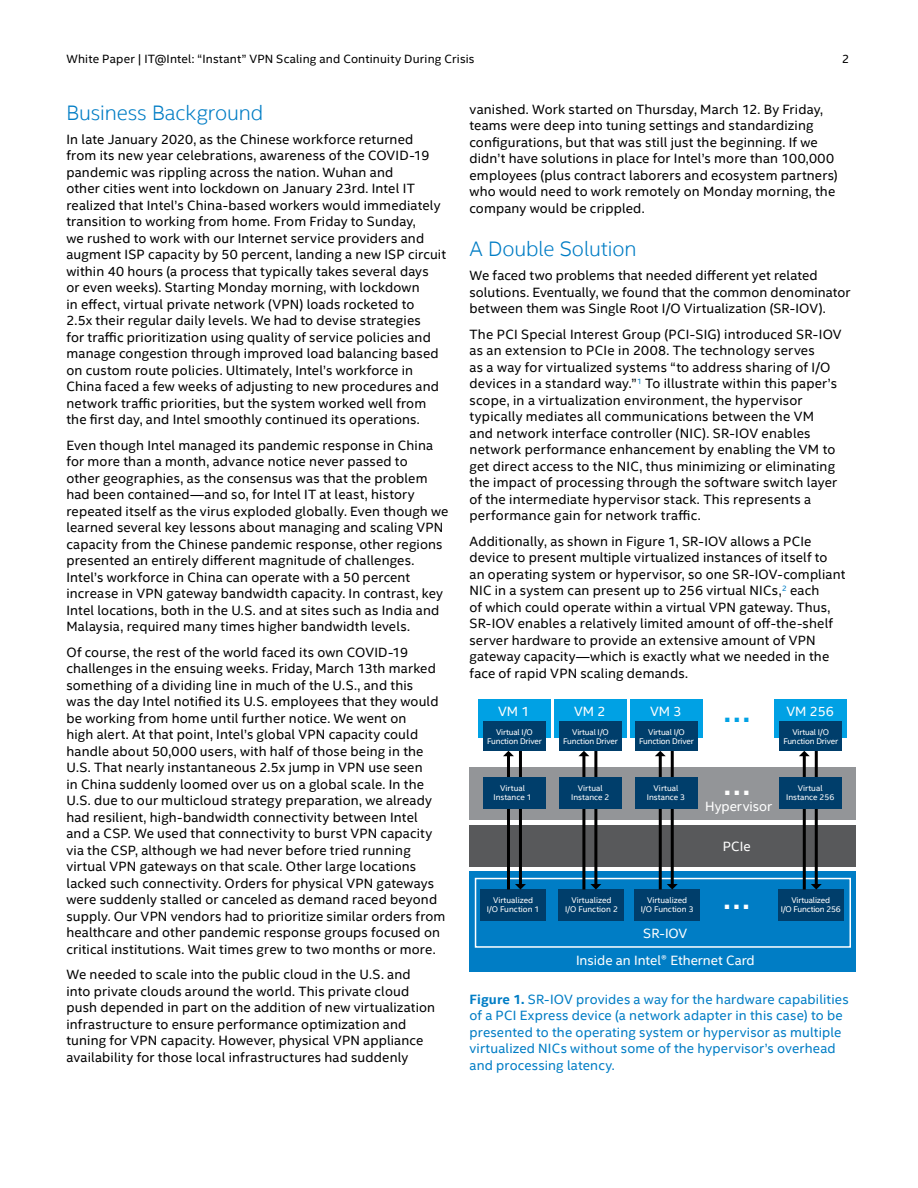
<style>
.page{position:relative;width:918px;height:1188px;background:#fff}
.page>*{position:absolute;margin:0;border:0;box-sizing:border-box;transform-origin:0 0}
.t1{font:39.45px "Intel Clear";color:#fff}
.t2{font:39.45px "Intel Clear";color:#00a1e4}
.t3{font:300 21px "Intel Clear";letter-spacing:-.005em;color:#007dc5}
.t4{font:13.5px/16.5px "Intel Clear";letter-spacing:.01em;color:#000}
.t5{font:13.5px/16.5px "Intel Clear";letter-spacing:.015em;color:#007dc5}
.t6{font:13.5px "Intel Clear";color:#fff}
.t7{font:12px "Intel Clear";letter-spacing:.015em;color:#000}
.t8{font:8.25px/9px "Intel Clear";color:#fff;text-align:center}
.t9{font:8.25px/9px "Intel Clear";letter-spacing:-.02em;color:#fff;text-align:center}
.s1{font-weight:700}
</style>
<div class="page">
<div style="left:470px;top:767px;width:386px;height:52px;background:#939598"></div>
<div style="left:470px;top:826px;width:386px;height:41px;background:#58595b"></div>
<div style="left:470px;top:872px;width:386px;height:100px;background:#007dc5"></div>
<div style="left:475px;top:878px;width:376px;height:70px;border:2px solid #fff"></div>
<div style="left:480px;top:889px;width:66px;height:32px;background:#003e6b"></div>
<div style="left:559px;top:889px;width:65px;height:32px;background:#003e6b"></div>
<div style="left:634px;top:889px;width:66px;height:32px;background:#003e6b"></div>
<div style="left:778px;top:889px;width:65px;height:32px;background:#003e6b"></div>
<hr style="left:507px;top:755px;width:3px;height:135px;background:#000">
<svg style="left:503px;top:751px;width:11px;height:5px"></svg>
<hr style="left:582px;top:755px;width:3px;height:135px;background:#000">
<svg style="left:578px;top:751px;width:11px;height:5px"></svg>
<hr style="left:659px;top:755px;width:3px;height:135px;background:#000">
<svg style="left:655px;top:751px;width:11px;height:5px"></svg>
<hr style="left:803px;top:755px;width:3px;height:135px;background:#000">
<svg style="left:799px;top:751px;width:11px;height:5px"></svg>
<hr style="left:519px;top:751px;width:3px;height:134px;background:#000">
<svg style="left:515px;top:884px;width:11px;height:6px"></svg>
<hr style="left:594px;top:751px;width:3px;height:134px;background:#000">
<svg style="left:590px;top:884px;width:11px;height:6px"></svg>
<hr style="left:671px;top:751px;width:3px;height:134px;background:#000">
<svg style="left:667px;top:884px;width:11px;height:6px"></svg>
<hr style="left:815px;top:751px;width:3px;height:134px;background:#000">
<svg style="left:811px;top:884px;width:11px;height:6px"></svg>
<div style="left:478px;top:700px;width:73px;height:38px;background:#00a1e4"></div>
<div style="left:483px;top:722px;width:62px;height:29px;background:#003e6b"></div>
<div style="left:554px;top:700px;width:73px;height:38px;background:#00a1e4"></div>
<div style="left:559px;top:722px;width:62px;height:29px;background:#003e6b"></div>
<div style="left:630px;top:700px;width:73px;height:38px;background:#00a1e4"></div>
<div style="left:635px;top:722px;width:63px;height:29px;background:#003e6b"></div>
<div style="left:483px;top:777px;width:62px;height:32px;background:#003e6b"></div>
<div style="left:559px;top:777px;width:62px;height:32px;background:#003e6b"></div>
<div style="left:635px;top:777px;width:63px;height:32px;background:#003e6b"></div>
<div style="left:780px;top:777px;width:62px;height:32px;background:#003e6b"></div>
<div style="left:775px;top:700px;width:72px;height:38px;background:#00a1e4"></div>
<div style="left:780px;top:722px;width:62px;height:29px;background:#003e6b"></div>
<p class="t7" style="left:66px;top:52px;width:410px">White Paper | IT@Intel: “Instant” VPN Scaling and Continuity During Crisis</p>
<p class="t7" style="left:842px;top:52px;width:9px">2</p>
<h2 class="t3" style="left:66px;top:100px;width:198px">Business Background</h2>
<p class="t4" style="left:66px;top:131px;width:381px">In late January 2020, as the Chinese workforce returned from its new year celebrations, awareness of the COVID-19 pandemic was rippling across the nation. Wuhan and<br>other cities went into lockdown on January 23rd. Intel IT realized that Intel’s China-based workers would immediately transition to working from home. From Friday to Sunday,<br>we rushed to work with our Internet service providers and augment ISP capacity by 50 percent, landing a new ISP circuit within 40 hours (a process that typically takes several days<br>or even weeks). Starting Monday morning, with lockdown<br>in effect, virtual private network (VPN) loads rocketed to<br>2.5x their regular daily levels. We had to devise strategies<br>for traffic prioritization using quality of service policies and manage congestion through improved load balancing based on custom route policies. Ultimately, Intel’s workforce in China faced a few weeks of adjusting to new procedures and network traffic priorities, but the system worked well from the first day, and Intel smoothly continued its operations.</p>
<p class="t4" style="left:66px;top:437px;width:384px">Even though Intel managed its pandemic response in China for more than a month, advance notice never passed to<br>other geographies, as the consensus was that the problem had been contained—and so, for Intel IT at least, history repeated itself as the virus exploded globally. Even though we learned several key lessons about managing and scaling VPN capacity from the Chinese pandemic response, other regions presented an entirely different magnitude of challenges.<br>Intel’s workforce in China can operate with a 50 percent increase in VPN gateway bandwidth capacity. In contrast, key Intel locations, both in the U.S. and at sites such as India and Malaysia, required many times higher bandwidth levels.</p>
<p class="t4" style="left:66px;top:644px;width:381px">Of course, the rest of the world faced its own COVID-19 challenges in the ensuing weeks. Friday, March 13th marked something of a dividing line in much of the U.S., and this<br>was the day Intel notified its U.S. employees that they would be working from home until further notice. We went on<br>high alert. At that point, Intel’s global VPN capacity could handle about 50,000 users, with half of those being in the U.S. That nearly instantaneous 2.5x jump in VPN use seen<br>in China suddenly loomed over us on a global scale. In the U.S. due to our multicloud strategy preparation, we already had resilient, high-bandwidth connectivity between Intel<br>and a CSP. We used that connectivity to burst VPN capacity via the CSP, although we had never before tried running virtual VPN gateways on that scale. Other large locations lacked such connectivity. Orders for physical VPN gateways were suddenly stalled or canceled as demand raced beyond supply. Our VPN vendors had to prioritize similar orders from healthcare and other pandemic response groups focused on critical institutions. Wait times grew to two months or more.</p>
<p class="t4" style="left:66px;top:966px;width:370px">We needed to scale into the public cloud in the U.S. and into private clouds around the world. This private cloud push depended in part on the addition of new virtualization infrastructure to ensure performance optimization and tuning for VPN capacity. However, physical VPN appliance availability for those local infrastructures had suddenly</p>
<p class="t4" style="left:470px;top:101px;width:370px">vanished. Work started on Thursday, March 12. By Friday, teams were deep into tuning settings and standardizing configurations, but that was still just the beginning. If we didn’t have solutions in place for Intel’s more than 100,000 employees (plus contract laborers and ecosystem partners) who would need to work remotely on Monday morning, the company would be crippled.</p>
<h2 class="t3" style="left:470px;top:237px;width:169px">A Double Solution</h2>
<p class="t4" style="left:470px;top:268px;width:383px">We faced two problems that needed different yet related solutions. Eventually, we found that the common denominator between them was Single Root I/O Virtualization (SR-IOV).</p>
<p class="t4" style="left:469px;top:326px;width:374px">The PCI Special Interest Group (PCI-SIG) introduced SR-IOV as an extension to PCIe in 2008. The technology serves<br>as a way for virtualized systems “to address sharing of I/O devices in a standard way.”<sup>1</sup> To illustrate within this paper’s scope, in a virtualization environment, the hypervisor typically mediates all communications between the VM<br>and network interface controller (NIC). SR-IOV enables network performance enhancement by enabling the VM to get direct access to the NIC, thus minimizing or eliminating the impact of processing through the software switch layer of the intermediate hypervisor stack. This represents a performance gain for network traffic.</p>
<p class="t4" style="left:469px;top:533px;width:378px">Additionally, as shown in Figure 1, SR-IOV allows a PCIe device to present multiple virtualized instances of itself to an operating system or hypervisor, so one SR-IOV-compliant NIC in a system can present up to 256 virtual NICs,<sup>2</sup> each<br>of which could operate within a virtual VPN gateway. Thus, SR-IOV enables a relatively limited amount of off-the-shelf server hardware to provide an extensive amount of VPN gateway capacity—which is exactly what we needed in the face of rapid VPN scaling demands.</p>
<p class="t6" style="left:498px;top:704px;width:33px">VM 1</p>
<p class="t9" style="left:487px;top:728px;width:56px">Virtual I/O<br>Function Driver</p>
<p class="t6" style="left:574px;top:704px;width:33px">VM 2</p>
<p class="t9" style="left:563px;top:728px;width:56px">Virtual I/O<br>Function Driver</p>
<p class="t6" style="left:650px;top:704px;width:33px">VM 3</p>
<p class="t9" style="left:639px;top:728px;width:56px">Virtual I/O<br>Function Driver</p>
<p class="t6" style="left:786px;top:704px;width:49px">VM 256</p>
<p class="t9" style="left:783px;top:728px;width:56px">Virtual I/O<br>Function Driver</p>
<h1 class="t2" style="left:723px;top:684px;width:29px">…</h1>
<p class="t8" style="left:493px;top:784px;width:40px">Virtual<br>Instance 1</p>
<p class="t8" style="left:571px;top:784px;width:40px">Virtual<br>Instance 2</p>
<p class="t8" style="left:647px;top:784px;width:40px">Virtual<br>Instance 3</p>
<p class="t8" style="left:798px;top:784px;width:26px">Virtual</p>
<h1 class="t1" style="left:723px;top:758px;width:29px">…</h1>
<p class="t8" style="left:786px;top:793px;width:50px">Instance 256</p>
<p class="t6" style="left:705px;top:798px;width:69px">Hypervisor</p>
<p class="t6" style="left:723px;top:838px;width:29px">PCIe</p>
<p class="t8" style="left:487px;top:896px;width:54px">Virtualized<br>I/O Function 1</p>
<p class="t8" style="left:565px;top:896px;width:54px">Virtualized<br>I/O Function 2</p>
<p class="t8" style="left:641px;top:896px;width:54px">Virtualized<br>I/O Function 3</p>
<p class="t9" style="left:791px;top:896px;width:40px">Virtualized</p>
<h1 class="t1" style="left:723px;top:871px;width:29px">…</h1>
<p class="t9" style="left:781px;top:905px;width:62px">I/O Function 256</p>
<p class="t6" style="left:643px;top:926px;width:46px">SR-IOV</p>
<p class="t6" style="left:576px;top:952px;width:180px">Inside an Intel® Ethernet Card</p>
<p class="t5" style="left:470px;top:991px;width:381px"><span class="s1">Figure 1.</span> SR-IOV provides a way for the hardware capabilities of a PCI Express device (a network adapter in this case) to be presented to the operating system or hypervisor as multiple virtualized NICs without some of the hypervisor’s overhead and processing latency.</p>
</div>
